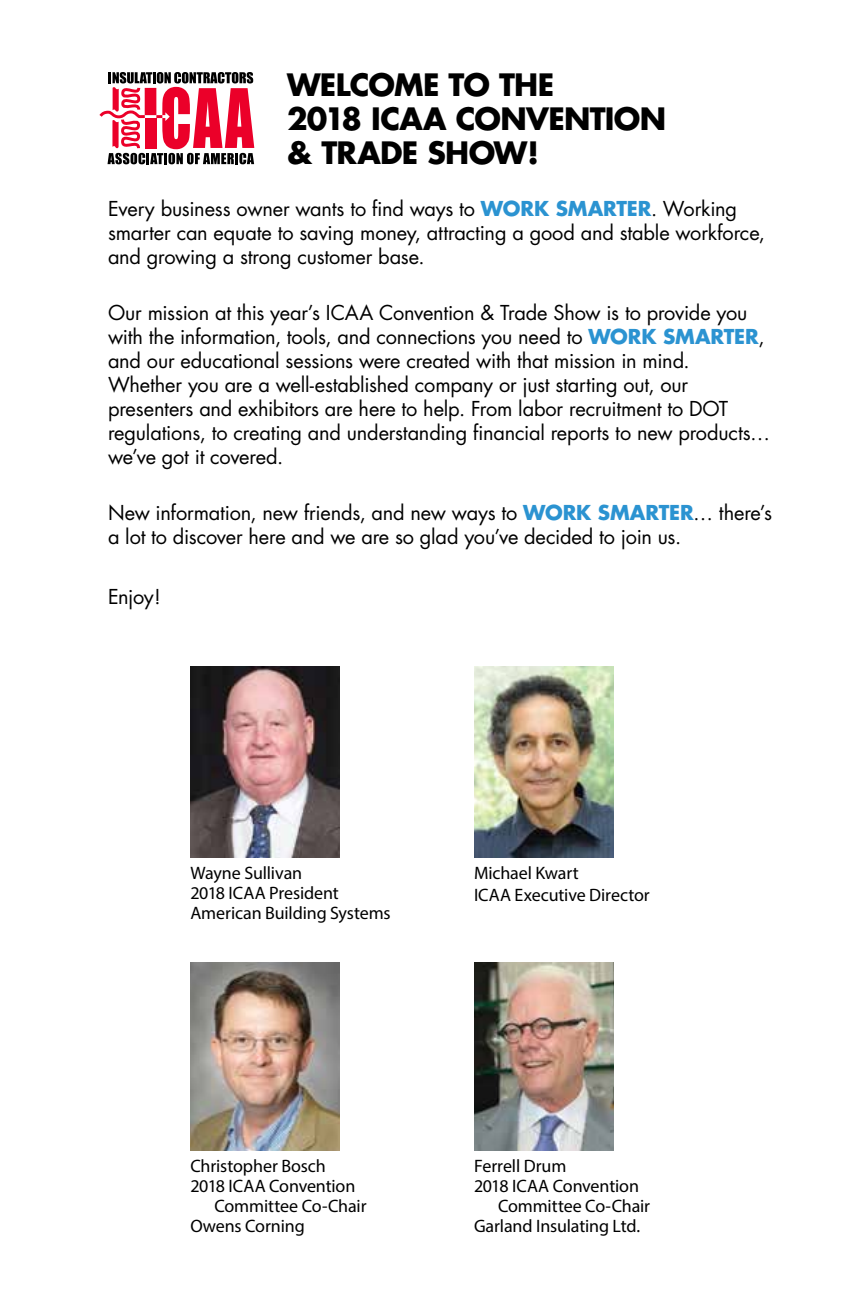
<style>
.page{position:relative;width:864px;height:1296px;background:#fff}
.page>*{position:absolute;margin:0;border:0;box-sizing:border-box;transform-origin:0 0}
.t1{font:700 30px/34px "Futura";letter-spacing:-.02em;color:#000}
.t2{font:20px/24px "Futura";letter-spacing:-.01em;color:#000}
.t3{font:700 20px "Futura";color:#2b93d1}
.t4{font:18px/20px "Myriad Pro";letter-spacing:-.01em;color:#000}
.s1{font-weight:700;color:#2b93d1}
.s2{font-weight:400;color:#000}
</style>
<div class="page">
<img style="left:190px;top:666px;width:150px;height:192px">
<img style="left:474px;top:962px;width:139px;height:188px">
<svg style="left:99px;top:72px;width:155px;height:92px"></svg>
<div style="left:145px;top:118px;width:11px;height:30px;background:#eb0029"></div>
<img style="left:190px;top:962px;width:150px;height:188px">
<img style="left:474px;top:666px;width:139px;height:192px">
<h1 class="t1" style="left:287px;top:67px;width:381px">WELCOME TO THE<br>2018 ICAA CONVENTION &amp; TRADE SHOW!</h1>
<p class="t2" style="left:108px;top:197px;width:464px">Every business owner wants to find ways to <span class="s1">WORK SMAR</span></p>
<p class="t2" style="left:108px;top:197px;width:659px;text-indent:509px"><span class="s1">TER</span>. Working smarter can equate to saving money, attracting a good and stable workforce, and growing a strong customer base.</p>
<p class="t2" style="left:108px;top:301px;width:641px">Our mission at this year’s ICAA Convention &amp; Trade Show is to provide you with the information, tools, and connections you need to <span class="s1">WORK SMAR</span></p>
<p class="t3" style="left:724px;top:323px;width:42px">TER<span class="s2">,</span></p>
<p class="t2" style="left:108px;top:349px;width:664px">and our educational sessions were created with that mission in mind.<br>Whether you are a well-established company or just starting out, our presenters and exhibitors are here to help. From labor recruitment to DOT regulations, to creating and understanding financial reports to new products… we’ve got it covered.</p>
<p class="t2" style="left:108px;top:501px;width:507px">New information, new friends, and new ways to <span class="s1">WORK SMAR</span></p>
<p class="t2" style="left:108px;top:501px;width:666px;text-indent:551px"><span class="s1">TER</span>… there’s a lot to discover here and we are so glad you’ve decided to join us.</p>
<p class="t2" style="left:108px;top:585px;width:54px">Enjoy!</p>
<p class="t4" style="left:190px;top:863px;width:202px">Wayne Sullivan<br>2018 ICAA President<br>American Building Systems</p>
<p class="t4" style="left:474px;top:862px;width:177px;line-height:22px">Michael Kwart<br>ICAA Executive Director</p>
<p class="t4" style="left:190px;top:1156px;width:137px">Christopher Bosch</p>
<p class="t4" style="left:190px;top:1176px;width:167px">2018 ICAA Convention</p>
<p class="t4" style="left:214px;top:1196px;width:154px">Committee Co-Chair</p>
<p class="t4" style="left:190px;top:1216px;width:116px">Owens Corning</p>
<p class="t4" style="left:474px;top:1156px;width:94px">Ferrell Drum</p>
<p class="t4" style="left:474px;top:1176px;width:167px">2018 ICAA Convention</p>
<p class="t4" style="left:498px;top:1196px;width:154px">Committee Co-Chair</p>
<p class="t4" style="left:474px;top:1216px;width:168px">Garland Insulating Ltd.</p>
</div>
